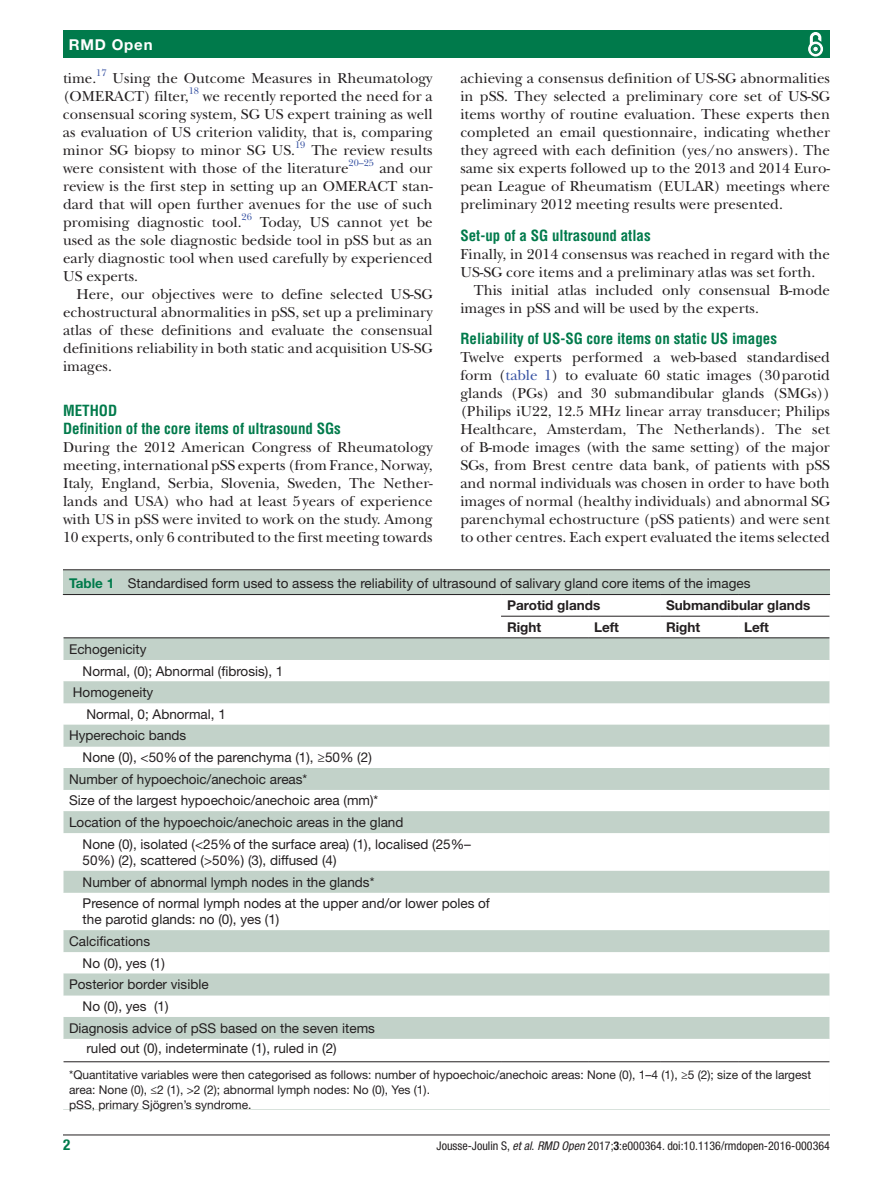
<style>
.page{position:relative;width:893px;height:1191px;background:#fff}
.page>*{position:absolute;margin:0;border:0;box-sizing:border-box;transform-origin:0 0}
.t1{font:15px/18px "New Baskerville";color:#231f20;text-align:justify}
.t2{font:700 condensed 15px/18px "Helvetica";color:#007a4b}
.t3{font:700 15px "Helvetica Neue LT Std";letter-spacing:.055em;color:#fff}
.t4{font:700 condensed 15px "Helvetica Neue LT Std";color:#007a4b}
.t5{font:13.5px/21.6px "Helvetica Neue LT Std";color:#231f20}
.t6{font:700 13.5px "Helvetica Neue LT Std";color:#231f20}
.t7{font:12px/15px "Helvetica Neue LT Std";color:#231f20}
.t8{font:condensed 12px "Helvetica Neue LT Std";color:#231f20}
.t9{font:9.9px "New Baskerville";color:#3853a3}
.s1{color:#3853a3}
.s2{font-weight:700;color:#007a4b}
.s3{font-weight:700}
.s4{font-style:italic}
</style>
<div class="page">
<hr style="left:63px;top:1134px;width:767px;height:1px;background:#231f20">
<div style="left:63px;top:31px;width:767px;height:27px;background:#007a4b"></div>
<svg style="left:808px;top:32px;width:16px;height:25px"></svg>
<div style="left:812px;top:45px;width:7px;height:8px;border:1px solid #007a4b;border-radius:50%"></div>
<div style="left:63px;top:570px;width:767px;height:539px;background:#c2d2c9"></div>
<hr style="left:63px;top:569px;width:767px;height:1px;background:#231f20">
<div style="left:64px;top:595px;width:766px;height:514px;background:#fff"></div>
<svg style="left:64px;top:638px;width:766px;height:400px"></svg>
<hr style="left:63px;top:637px;width:438px;height:1px;background:#231f20">
<hr style="left:63px;top:594px;width:438px;height:1px;background:#231f20">
<hr style="left:501px;top:594px;width:87px;height:1px;background:#231f20">
<hr style="left:588px;top:594px;width:72px;height:1px;background:#231f20">
<hr style="left:660px;top:594px;width:78px;height:1px;background:#231f20">
<hr style="left:738px;top:594px;width:92px;height:1px;background:#231f20">
<hr style="left:501px;top:616px;width:87px;height:1px;background:#231f20">
<hr style="left:501px;top:637px;width:87px;height:1px;background:#231f20">
<hr style="left:588px;top:616px;width:72px;height:1px;background:#231f20">
<hr style="left:588px;top:637px;width:72px;height:1px;background:#231f20">
<hr style="left:660px;top:616px;width:78px;height:1px;background:#231f20">
<hr style="left:660px;top:637px;width:78px;height:1px;background:#231f20">
<hr style="left:738px;top:616px;width:92px;height:1px;background:#231f20">
<hr style="left:738px;top:637px;width:92px;height:1px;background:#231f20">
<hr style="left:501px;top:1061px;width:87px;height:1px;background:#231f20">
<hr style="left:588px;top:1061px;width:72px;height:1px;background:#231f20">
<hr style="left:660px;top:1061px;width:78px;height:1px;background:#231f20">
<hr style="left:63px;top:1061px;width:438px;height:1px;background:#231f20">
<hr style="left:738px;top:1061px;width:92px;height:1px;background:#231f20">
<svg style="left:63px;top:595px;width:1px;height:238px"></svg>
<hr style="left:63px;top:833px;width:1px;height:38px;background:#fff">
<svg style="left:63px;top:871px;width:1px;height:21px"></svg>
<hr style="left:63px;top:892px;width:1px;height:38px;background:#fff">
<svg style="left:63px;top:930px;width:1px;height:131px"></svg>
<hr style="left:63px;top:1061px;width:1px;height:48px;background:#fff">
<p class="t3" style="left:69px;top:35px;width:85px">RMD Open</p>
<p class="t1" style="left:63px;top:69px;width:35px">time.</p>
<p class="t9" style="left:96px;top:67px;width:12px">17</p>
<p class="t1" style="left:63px;top:69px;width:371px;text-indent:50px">Using the Outcome Measures in Rheumatology (OMERACT) filter,</p>
<p class="t1" style="left:460px;top:69px;width:371px">achieving a consensus definition of US-SG abnormalities in pSS. They selected a preliminary core set of US-SG items worthy of routine evaluation. These experts then completed an email questionnaire, indicating whether they agreed with each definition (yes/no answers). The same six experts followed up to the 2013 and 2014 Euro&shy;pean League of Rheumatism (EULAR) meetings where preliminary 2012 meeting results were presented.</p>
<p class="t2" style="left:460px;top:226px;width:192px">Set-up of a SG ultrasound atlas</p>
<p class="t1" style="left:460px;top:245px;width:371px">Finally, in 2014 consensus was reached in regard with the</p>
<p class="t1" style="left:460px;top:263px;width:356px">US-SG core items and a preliminary atlas was set forth.</p>
<p class="t1" style="left:474px;top:281px;width:358px">This initial atlas included only consensual B-mode</p>
<p class="t1" style="left:460px;top:299px;width:300px">images in pSS and will be used by the experts.</p>
<p class="t2" style="left:460px;top:329px;width:318px">Reliability of US-SG core items on static US images</p>
<p class="t1" style="left:460px;top:348px;width:371px">Twelve experts performed a web-based standardised form (<span class="s1">table 1</span>) to evaluate 60 static images (30parotid glands (PGs) and 30 submandibular glands (SMGs)) (Philips iU22, 12.5 MHz linear array transducer; Philips Healthcare, Amsterdam, The Netherlands). The set of B-mode images (with the same setting) of the major SGs, from Brest centre data bank, of patients with pSS and normal individuals was chosen in order to have both images of normal (healthy individuals) and abnormal SG parenchymal echostructure (pSS patients) and were sent to other centres. Each expert evaluated the items selected</p>
<p class="t5" style="left:507px;top:572px;width:245px;line-height:22px;text-indent:-438px"><span class="s2">Table 1</span> Standardised form used to assess the reliability of ultrasound of salivary gland core items of the images<br><span class="s3">Parotid glands</span></p>
<p class="t9" style="left:189px;top:85px;width:12px">18</p>
<p class="t1" style="left:63px;top:87px;width:371px;text-indent:140px">we recently reported the need for a consensual scoring system, SG US expert training as well as evaluation of US criterion validity, that is, comparing minor SG biopsy to minor SG US.</p>
<p class="t9" style="left:295px;top:139px;width:12px">19</p>
<p class="t1" style="left:63px;top:141px;width:371px;text-indent:248px">The review results were consistent with those of the literature</p>
<p class="t9" style="left:348px;top:157px;width:27px">20–25</p>
<p class="t1" style="left:63px;top:159px;width:371px;text-indent:316px">and our review is the first step in setting up an OMERACT stan&shy;dard that will open further avenues for the use of such promising diagnostic tool.</p>
<p class="t9" style="left:242px;top:211px;width:12px">26</p>
<p class="t1" style="left:63px;top:213px;width:371px;text-indent:197px">Today, US cannot yet be used as the sole diagnostic bedside tool in pSS but as an early diagnostic tool when used carefully by experienced US experts.</p>
<p class="t1" style="left:63px;top:285px;width:371px;text-indent:13px">Here, our objectives were to define selected US-SG echostructural abnormalities in pSS, set up a preliminary atlas of these definitions and evaluate the consensual definitions reliability in both static and acquisition US-SG images.</p>
<p class="t2" style="left:63px;top:401px;width:279px">Method<br>Definition of the core items of ultrasound SGs</p>
<p class="t1" style="left:63px;top:438px;width:371px">During the 2012 American Congress of Rheumatology meeting, international pSS experts (from France, Norway, Italy, England, Serbia, Slovenia, Sweden, The Nether&shy;lands and USA) who had at least 5years of experience with US in pSS were invited to work on the study. Among 10 experts, only 6 contributed to the first meeting towards</p>
<p class="t6" style="left:666px;top:597px;width:146px">Submandibular glands</p>
<p class="t6" style="left:507px;top:618px;width:36px">Right</p>
<p class="t6" style="left:594px;top:618px;width:27px">Left</p>
<p class="t6" style="left:666px;top:618px;width:36px">Right</p>
<p class="t6" style="left:744px;top:618px;width:27px">Left</p>
<p class="t5" style="left:69px;top:638px;width:79px">Echogenicity</p>
<p class="t5" style="left:83px;top:659px;width:202px">Normal, (0); Abnormal (fibrosis), 1</p>
<p class="t5" style="left:73px;top:681px;width:82px">Homogeneity</p>
<p class="t5" style="left:86px;top:703px;width:141px">Normal, 0; Abnormal, 1</p>
<p class="t5" style="left:69px;top:724px;width:119px">Hyperechoic bands</p>
<p class="t5" style="left:83px;top:746px;width:291px">None (0), &lt;50%of the parenchyma (1), ≥50% (2)</p>
<p class="t5" style="left:69px;top:768px;width:240px">Number of hypoechoic/anechoic areas*</p>
<p class="t5" style="left:69px;top:789px;width:311px">Size of the largest hypoechoic/anechoic area (mm)*</p>
<p class="t5" style="left:69px;top:811px;width:336px">Location of the hypoechoic/anechoic areas in the gland</p>
<p class="t5" style="left:83px;top:833px;width:390px">None (0), isolated (&lt;25%of the surface area) (1), localised (25%–</p>
<p class="t5" style="left:83px;top:849px;width:409px">50%) (2), scattered (&gt;50%) (3), diffused (4)<br>Number of abnormal lymph nodes in the glands*<br>Presence of normal lymph nodes at the upper and/or lower poles of</p>
<p class="t5" style="left:83px;top:908px;width:198px">the parotid glands: no (0), yes (1)</p>
<p class="t5" style="left:69px;top:930px;width:82px">Calcifications</p>
<p class="t5" style="left:83px;top:952px;width:84px">No (0), yes (1)</p>
<p class="t5" style="left:69px;top:973px;width:141px">Posterior border visible</p>
<p class="t5" style="left:83px;top:995px;width:88px">No (0), yes (1)</p>
<p class="t5" style="left:69px;top:1016px;width:307px">Diagnosis advice of pSS based on the seven items</p>
<p class="t5" style="left:86px;top:1037px;width:252px">ruled out (0), indeterminate (1), ruled in (2)</p>
<p class="t7" style="left:69px;top:1067px;width:744px">*Quantitative variables were then categorised as follows: number of hypoechoic/anechoic areas: None (0), 1–4 (1), ≥5 (2); size of the largest area: None (0), ≤2 (1), &gt;2 (2); abnormal lymph nodes: No (0), Yes (1).<br>pSS, primary Sjögren’s syndrome.</p>
<p class="t4" style="left:63px;top:1135px;width:9px">2</p>
<p class="t8" style="left:437px;top:1138px;width:395px">Jousse-Joulin S, <span class="s4">et al</span>. <span class="s4">RMD Open</span> 2017;<span class="s3">3</span>:e000364. doi:10.1136/rmdopen-2016-000364</p>
</div>
